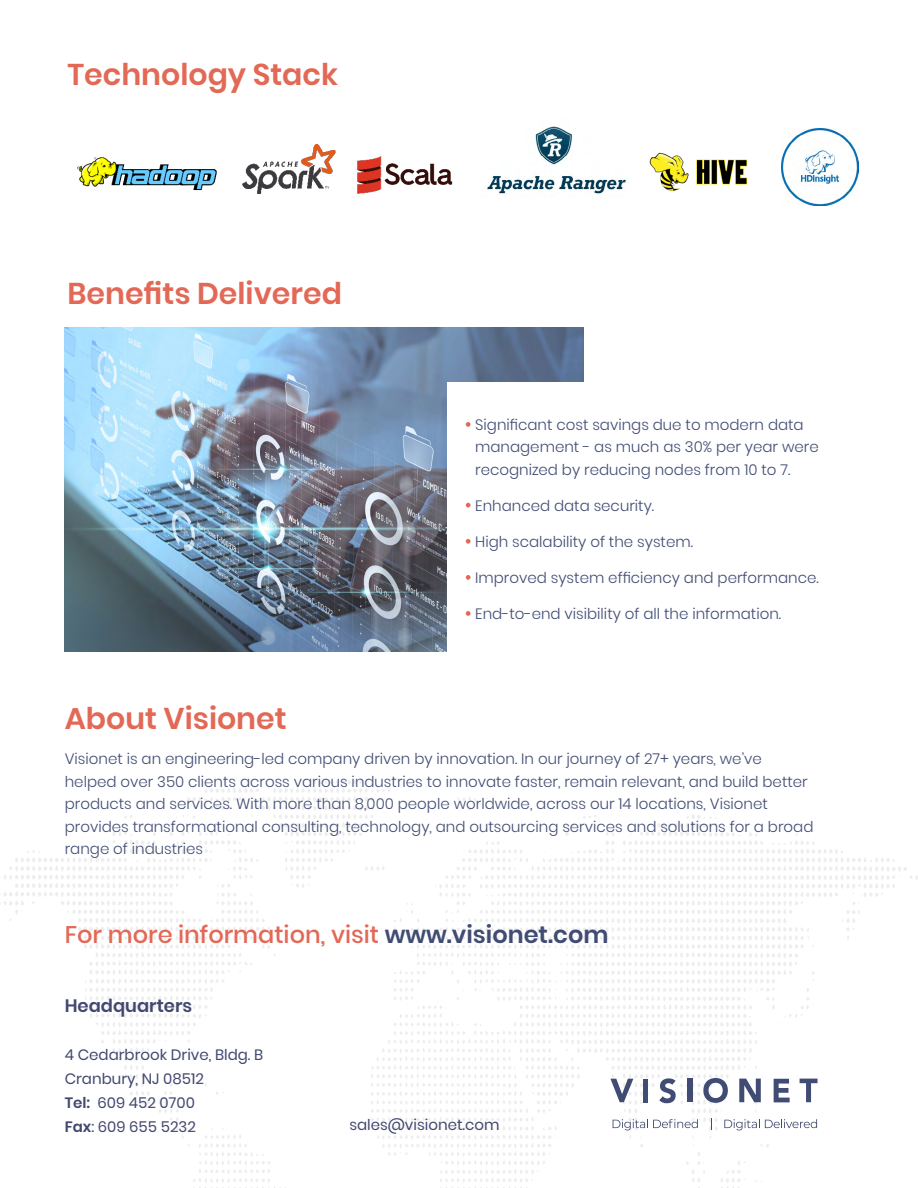
<style>
.page{position:relative;width:918px;height:1188px;background:#fff}
.page>*{position:absolute;margin:0;border:0;box-sizing:border-box;transform-origin:0 0}
.t1{font:600 30px "Poppins";color:#e36957}
.t2{font:500 24px "Poppins";color:#e36957}
.t3{font:600 18px "Poppins";color:#424870}
.t4{font:300 15px/22.5px "Poppins";color:#414c74}
.t5{font:15px/24px "Poppins";color:#424870}
.s1{font-weight:600;color:#414c74}
.s2{font-weight:600}
</style>
<div class="page">
<img style="left:65px;top:328px;width:518px;height:324px">
<div style="left:447px;top:382px;width:390px;height:280px;background:#fff"></div>
<svg style="left:0;top:780px;width:918px;height:408px"></svg>
<svg style="left:610px;top:1079px;width:23px;height:23px"></svg>
<div style="left:643px;top:1079px;width:5px;height:24px;background:#414c74"></div>
<svg style="left:659px;top:1078px;width:17px;height:25px"></svg>
<div style="left:687px;top:1079px;width:5px;height:23px;background:#414c74"></div>
<svg style="left:703px;top:1078px;width:25px;height:25px"></svg>
<svg style="left:739px;top:1079px;width:22px;height:23px"></svg>
<svg style="left:774px;top:1079px;width:16px;height:23px"></svg>
<svg style="left:800px;top:1079px;width:18px;height:23px"></svg>
<svg style="left:613px;top:1119px;width:85px;height:11px"></svg>
<svg style="left:724px;top:1119px;width:93px;height:11px"></svg>
<svg style="left:711px;top:1118px;width:1px;height:12px"></svg>
<svg style="left:466px;top:422px;width:5px;height:5px"></svg>
<svg style="left:466px;top:503px;width:5px;height:4px"></svg>
<svg style="left:466px;top:539px;width:5px;height:5px"></svg>
<svg style="left:466px;top:575px;width:5px;height:5px"></svg>
<svg style="left:466px;top:611px;width:5px;height:5px"></svg>
<img style="left:77px;top:157px;width:140px;height:34px">
<img style="left:782px;top:129px;width:77px;height:76px">
<img style="left:242px;top:144px;width:93px;height:49px">
<img style="left:357px;top:156px;width:96px;height:38px">
<img style="left:649px;top:152px;width:99px;height:40px">
<img style="left:487px;top:126px;width:139px;height:68px">
<h1 class="t1" style="left:68px;top:58px;width:272px">Technology Stack</h1>
<h1 class="t1" style="left:68px;top:276px;width:276px">Benefits Delivered</h1>
<h1 class="t1" style="left:65px;top:701px;width:223px">About Visionet</h1>
<p class="t4" style="left:475px;top:413px;width:345px">Significant cost savings due to modern data management - as much as 30% per year were recognized by reducing nodes from 10 to 7.</p>
<p class="t4" style="left:475px;top:494px;width:181px">Enhanced data security.</p>
<p class="t4" style="left:475px;top:530px;width:219px">High scalability of the system.</p>
<p class="t4" style="left:475px;top:566px;width:345px">Improved system efficiency and performance.</p>
<p class="t4" style="left:475px;top:602px;width:307px">End-to-end visibility of all the information.</p>
<p class="t4" style="left:65px;top:748px;width:750px">Visionet is an engineering-led company driven by innovation. In our journey of 27+ years, we’ve helped over 350 clients across various industries to innovate faster, remain relevant, and build better products and services. With more than 8,000 people worldwide, across our 14 locations, Visionet provides transformational consulting, technology, and outsourcing services and solutions for a broad range of industries</p>
<h2 class="t2" style="left:65px;top:921px;width:545px">For more information, visit <span class="s1">www.visionet.com</span></h2>
<p class="t3" style="left:65px;top:995px;width:129px">Headquarters</p>
<p class="t5" style="left:65px;top:1042px;width:200px">4 Cedarbrook Drive, Bldg. B<br>Cranbury, NJ 08512<br><span class="s2">Tel:</span> 609 452 0700<br><span class="s2">Fax</span>: 609 655 5232</p>
<p class="t5" style="left:349px;top:1113px;width:152px">sales@visionet.com</p>
</div>
